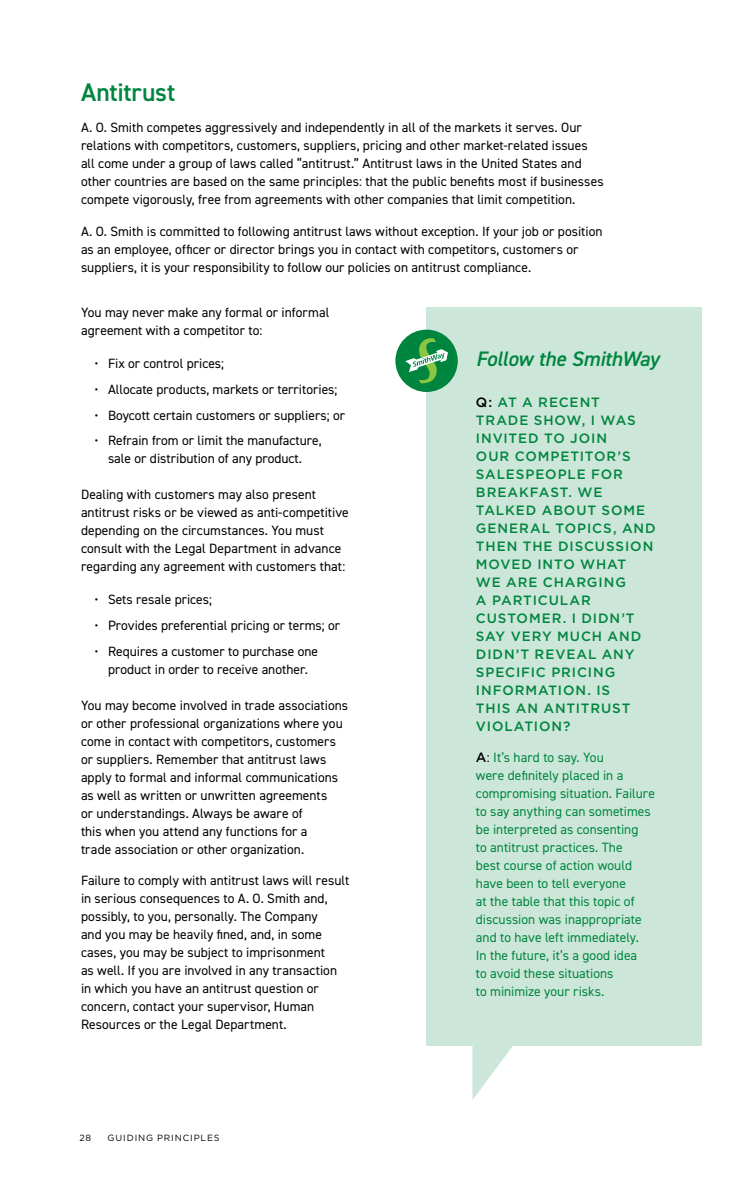
<style>
.page{position:relative;width:756px;height:1188px;background:#fff}
.page>*{position:absolute;margin:0;border:0;box-sizing:border-box;transform-origin:0 0}
.t1{font:600 25.5px "DIN2014";letter-spacing:-.01em;color:#00853f}
.t2{font:italic 600 21px "DIN2014";letter-spacing:-.015em;color:#00853f}
.t3{font:13.5px/18px "DIN2014";color:#000}
.t4{font:13.5px/18px "DIN2014";color:#00853f}
.t5{font:500 13.5px/18px "Gotham";letter-spacing:.065em;color:#00853f}
.t6{font:9px "Gotham";letter-spacing:.1em;color:#000}
.s1{color:#000}
.s2{font-family:"Gotham";font-weight:500;color:#000}
</style>
<div class="page">
<svg style="left:472px;top:1045px;width:43px;height:55px"></svg>
<div style="left:427px;top:307px;width:275px;height:738px;background:#cce7d9"></div>
<div style="left:395px;top:330px;width:63px;height:62px;background:#00853f;border-radius:50%"></div>
<svg style="left:405px;top:338px;width:43px;height:46px"></svg>
<h1 class="t1" style="left:81px;top:75px;width:96px">Antitrust</h1>
<p class="t3" style="left:81px;top:118px;width:524px">A. O. Smith competes aggressively and independently in all of the markets it serves. Our relations with competitors, customers, suppliers, pricing and other market-related issues all come under a group of laws called “antitrust.” Antitrust laws in the United States and other countries are based on the same principles: that the public benefits most if businesses compete vigorously, free from agreements with other companies that limit competition.</p>
<p class="t3" style="left:81px;top:222px;width:523px">A. O. Smith is committed to following antitrust laws without exception. If your job or position as an employee, officer or director brings you in contact with competitors, customers or suppliers, it is your responsibility to follow our policies on antitrust compliance.</p>
<p class="t3" style="left:81px;top:303px;width:250px">You may never make any formal or informal agreement with a competitor to:</p>
<p class="t3" style="left:94px;top:354px;width:131px">• Fix or control prices;</p>
<p class="t3" style="left:94px;top:380px;width:244px">• Allocate products, markets or territories;</p>
<p class="t3" style="left:94px;top:406px;width:252px">• Boycott certain customers or suppliers; or</p>
<p class="t3" style="left:94px;top:432px;width:229px;text-align:center">• Refrain from or limit the manufacture, sale or distribution of any product.</p>
<p class="t3" style="left:81px;top:486px;width:269px">Dealing with customers may also present antitrust risks or be viewed as anti-competitive depending on the circumstances. You must consult with the Legal Department in advance regarding any agreement with customers that:</p>
<p class="t3" style="left:94px;top:590px;width:119px">• Sets resale prices;</p>
<p class="t3" style="left:94px;top:616px;width:247px">• Provides preferential pricing or terms; or</p>
<p class="t3" style="left:94px;top:642px;width:225px;text-align:center">• Requires a customer to purchase one product in order to receive another.</p>
<p class="t3" style="left:81px;top:696px;width:269px">You may become involved in trade associations or other professional organizations where you come in contact with competitors, customers or suppliers. Remember that antitrust laws apply to formal and informal communications as well as written or unwritten agreements<br>or understandings. Always be aware of<br>this when you attend any functions for a<br>trade association or other organization.</p>
<p class="t3" style="left:81px;top:871px;width:270px">Failure to comply with antitrust laws will result in serious consequences to A. O. Smith and, possibly, to you, personally. The Company<br>and you may be heavily fined, and, in some cases, you may be subject to imprisonment<br>as well. If you are involved in any transaction in which you have an antitrust question or concern, contact your supervisor, Human Resources or the Legal Department.</p>
<p class="t6" style="left:80px;top:1132px;width:13px">28</p>
<p class="t6" style="left:108px;top:1132px;width:114px">GUIDING PRINCIPLES</p>
<h2 class="t2" style="left:476px;top:345px;width:185px">Follow the SmithWay</h2>
<p class="t5" style="left:476px;top:393px;width:181px"><span class="s1">Q:</span> AT A RECENT<br>TRADE SHOW, I WAS<br>INVITED TO JOIN<br>OUR COMPETITOR’S<br>SALESPEOPLE FOR<br>BREAKFAST. WE<br>TALKED ABOUT SOME<br>GENERAL TOPICS, AND<br>THEN THE DISCUSSION<br>MOVED INTO WHAT<br>WE ARE CHARGING<br>A PARTICULAR<br>CUSTOMER. I DIDN’T<br>SAY VERY MUCH AND<br>DIDN’T REVEAL ANY<br>SPECIFIC PRICING<br>INFORMATION. IS<br>THIS AN ANTITRUST<br>VIOLATION?</p>
<p class="t4" style="left:476px;top:748px;width:181px"><span class="s2">A</span><span class="s1">:</span> It’s hard to say. You<br>were definitely placed in a compromising situation. Failure to say anything can sometimes be interpreted as consenting<br>to antitrust practices. The<br>best course of action would have been to tell everyone<br>at the table that this topic of discussion was inappropriate and to have left immediately.<br>In the future, it’s a good idea<br>to avoid these situations<br>to minimize your risks.</p>
</div>
